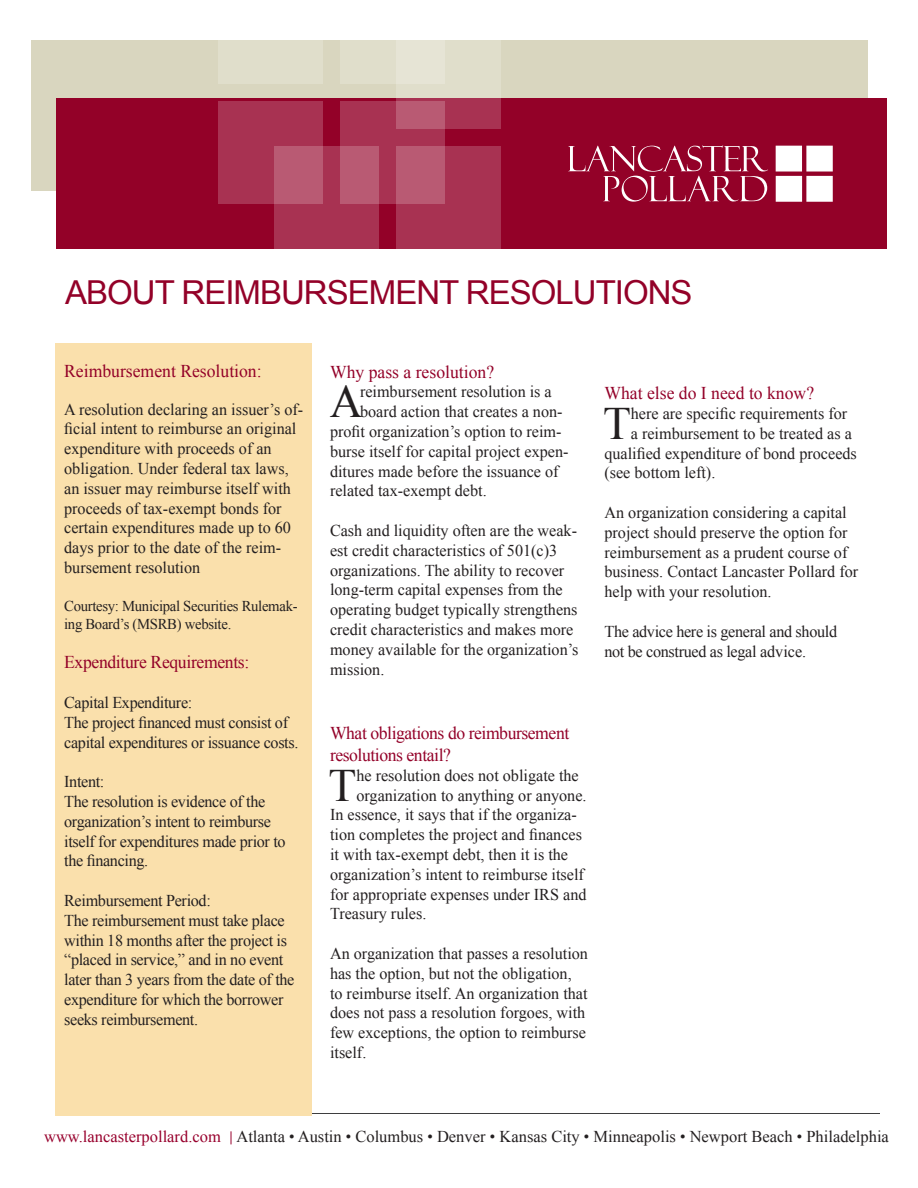
<style>
.page{position:relative;width:918px;height:1188px;background:#fff}
.page>*{position:absolute;margin:0;border:0;box-sizing:border-box;transform-origin:0 0}
.t1{font:46.35px "Times New Roman";color:#231f20}
.t2{font:33px "Arial";letter-spacing:-.03em;color:#930128}
.t3{font:18px/21.6px "Times New Roman";letter-spacing:-.02em;color:#930128}
.t4{font:18px "Times New Roman";color:#930128}
.t5{font:16.5px/19.8px "Times New Roman";color:#231f20}
.t6{font:16.5px/19.8px "Times New Roman";letter-spacing:-.02em;color:#231f20}
.t7{font:15px/18px "Times New Roman";letter-spacing:-.02em;color:#231f20}
.s1{color:#98012d}
</style>
<div class="page">
<hr style="left:56px;top:1114px;width:824px;height:1px;background:#3e3e3f">
<div style="left:31px;top:40px;width:837px;height:151px;background:#d9d6bf"></div>
<div style="left:56px;top:98px;width:830px;height:151px;background:#930128"></div>
<div style="left:340px;top:40px;width:56px;height:44px;background:#e0decb"></div>
<div style="left:218px;top:40px;width:105px;height:44px;background:#e0decb"></div>
<div style="left:218px;top:101px;width:105px;height:103px;background:#a83252"></div>
<div style="left:340px;top:101px;width:105px;height:103px;background:#a83252"></div>
<svg style="left:396px;top:40px;width:105px;height:89px"></svg>
<svg style="left:274px;top:146px;width:105px;height:103px;background:#b04461"></svg>
<svg style="left:396px;top:146px;width:105px;height:103px;background:#ac3c5a"></svg>
<svg style="left:568px;top:145px;width:265px;height:57px"></svg>
<svg style="left:231px;top:1131px;width:1px;height:13px"></svg>
<div style="left:56px;top:343px;width:256px;height:773px;background:#fae0ac"></div>
<p class="t2" style="left:65px;top:270px;width:629px">ABOUT REIMBURSEMENT RESOLUTIONS</p>
<p class="t4" style="left:64px;top:359px;width:199px">Reimbursement Resolution:</p>
<p class="t5" style="left:64px;top:399px;width:241px">A resolution declaring an issuer’s of&shy;ficial intent to reimburse an original expenditure with proceeds of an obligation. Under federal tax laws, an issuer may reimburse itself with proceeds of tax-exempt bonds for certain expenditures made up to 60 days prior to the date of the reim&shy;bursement resolution</p>
<p class="t7" style="left:64px;top:596px;width:235px">Courtesy: Municipal Securities Rulemak&shy;ing Board’s (MSRB) website.</p>
<p class="t3" style="left:64px;top:651px;width:187px">Expenditure Requirements:</p>
<p class="t6" style="left:64px;top:692px;width:130px">Capital Expenditure:</p>
<p class="t6" style="left:64px;top:712px;width:225px">The project financed must consist of</p>
<p class="t6" style="left:64px;top:732px;width:236px">capital expenditures or issuance costs.</p>
<p class="t5" style="left:64px;top:771px;width:42px">Intent:</p>
<p class="t6" style="left:64px;top:791px;width:203px">The resolution is evidence of the</p>
<p class="t6" style="left:64px;top:811px;width:223px">organization’s intent to reimburse itself for expenditures made prior to the financing.</p>
<p class="t6" style="left:64px;top:890px;width:148px">Reimbursement Period:</p>
<p class="t6" style="left:64px;top:910px;width:232px">The reimbursement must take place within 18 months after the project is “placed in service,” and in no event later than 3 years from the date of the expenditure for which the borrower seeks reimbursement.</p>
<p class="t4" style="left:330px;top:359px;width:166px">Why pass a resolution?</p>
<p class="t1" style="left:330px;top:370px;width:34px">A</p>
<p class="t5" style="left:360px;top:382px;width:193px">reimbursement resolution is a</p>
<p class="t5" style="left:360px;top:401px;width:204px">board action that creates a non-</p>
<p class="t5" style="left:330px;top:421px;width:233px">profit organization’s option to reim-</p>
<p class="t5" style="left:330px;top:441px;width:240px">burse itself for capital project expen-</p>
<p class="t5" style="left:330px;top:461px;width:230px">ditures made before the issuance of</p>
<p class="t5" style="left:330px;top:481px;width:158px">related tax-exempt debt.</p>
<p class="t5" style="left:330px;top:520px;width:250px">Cash and liquidity often are the weak&shy;est credit characteristics of 501(c)3 organizations. The ability to recover long-term capital expenses from the operating budget typically strengthens credit characteristics and makes more money available for the organization’s mission.</p>
<p class="t4" style="left:604px;top:381px;width:211px">What else do I need to know?</p>
<p class="t1" style="left:603px;top:392px;width:29px">T</p>
<p class="t5" style="left:631px;top:403px;width:218px">here are specific requirements for</p>
<p class="t5" style="left:631px;top:423px;width:222px">a reimbursement to be treated as a</p>
<p class="t5" style="left:604px;top:443px;width:254px">qualified expenditure of bond proceeds</p>
<p class="t5" style="left:604px;top:463px;width:112px">(see bottom left).</p>
<p class="t5" style="left:604px;top:502px;width:255px">An organization considering a capital project should preserve the option for reimbursement as a prudent course of business. Contact Lancaster Pollard for help with your resolution.</p>
<p class="t6" style="left:604px;top:621px;width:234px">The advice here is general and should not be construed as legal advice.</p>
<p class="t3" style="left:330px;top:722px;width:241px">What obligations do reimbursement resolutions entail?</p>
<p class="t1" style="left:329px;top:754px;width:29px">T</p>
<p class="t5" style="left:356px;top:765px;width:224px">he resolution does not obligate the</p>
<p class="t5" style="left:356px;top:785px;width:232px">organization to anything or anyone.</p>
<p class="t5" style="left:330px;top:805px;width:248px">In essence, it says that if the organiza-</p>
<p class="t5" style="left:330px;top:824px;width:254px">tion completes the project and finances</p>
<p class="t5" style="left:330px;top:844px;width:240px">it with tax-exempt debt, then it is the</p>
<p class="t5" style="left:330px;top:864px;width:255px">organization’s intent to reimburse itself</p>
<p class="t5" style="left:330px;top:884px;width:258px">for appropriate expenses under IRS and</p>
<p class="t5" style="left:330px;top:904px;width:98px">Treasury rules.</p>
<p class="t5" style="left:330px;top:943px;width:260px">An organization that passes a resolution has the option, but not the obligation, to reimburse itself. An organization that does not pass a resolution forgoes, with few exceptions, the option to reimburse itself.</p>
<p class="t5" style="left:44px;top:1126px;width:846px"><span class="s1">www.lancasterpollard.com</span> Atlanta <sup>●</sup> Austin <sup>●</sup> Columbus <sup>●</sup> Denver <sup>●</sup> Kansas City <sup>●</sup> Minneapolis <sup>●</sup> Newport Beach <sup>●</sup> Philadelphia</p>
</div>
